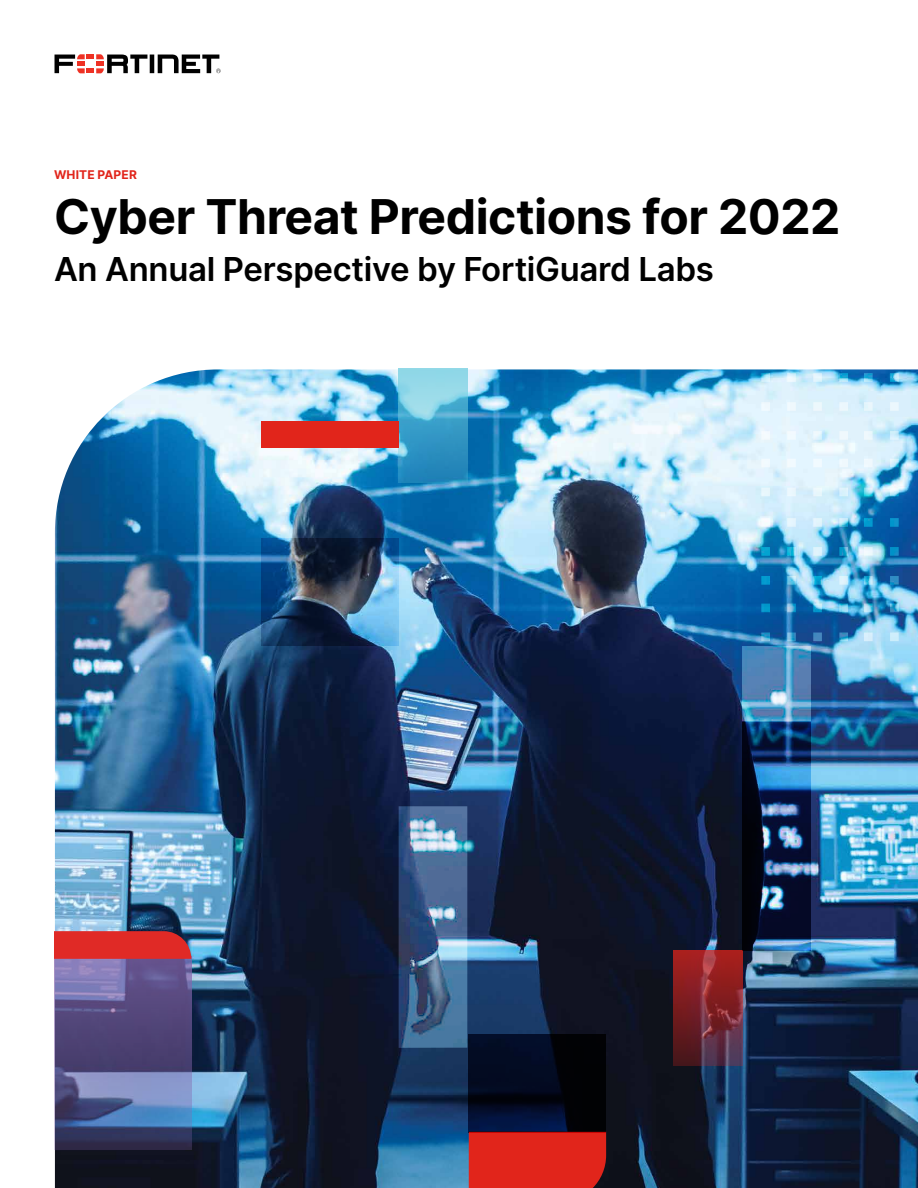
<style>
.page{position:relative;width:918px;height:1188px;background:#fff}
.page>*{position:absolute;margin:0;border:0;box-sizing:border-box;transform-origin:0 0}
.t1{font:700 48px "Inter";letter-spacing:-.01em;color:#000}
.t2{font:600 33px "Inter";letter-spacing:-.01em;color:#000}
.t3{font:700 12px "Inter";letter-spacing:.01em;color:#e1251b}
</style>
<div class="page">
<svg style="left:55px;top:54px;width:166px;height:19px"></svg>
<img style="left:55px;top:369px;width:863px;height:819px">
<svg style="left:742px;top:646px;width:69px;height:75px;background:#5992c0"></svg>
<div style="left:469px;top:1133px;width:137px;height:55px;background:#e1251b"></div>
<img style="left:261px;top:538px;width:138px;height:108px">
<svg style="left:673px;top:951px;width:69px;height:114px;background:#7c262e"></svg>
<img style="left:399px;top:806px;width:68px;height:242px">
<svg style="left:399px;top:368px;width:68px;height:115px;background:#55add0"></svg>
<div style="left:261px;top:421px;width:138px;height:27px;background:#e1251b"></div>
<svg style="left:469px;top:1034px;width:137px;height:99px;background:#04091b"></svg>
<img style="left:742px;top:722px;width:69px;height:229px">
<svg style="left:761px;top:373px;width:138px;height:268px;background:#8ec2e1"></svg>
<svg style="left:54px;top:959px;width:137px;height:191px;background:#5a5a8d"></svg>
<svg style="left:54px;top:931px;width:137px;height:28px;background:#d62c2a"></svg>
<p class="t3" style="left:54px;top:166px;width:84px">WHITE PAPER</p>
<h1 class="t1" style="left:54px;top:182px;width:788px">Cyber Threat Predictions for 2022</h1>
<p class="t2" style="left:54px;top:245px;width:662px">An Annual Perspective by FortiGuard Labs</p>
</div>
